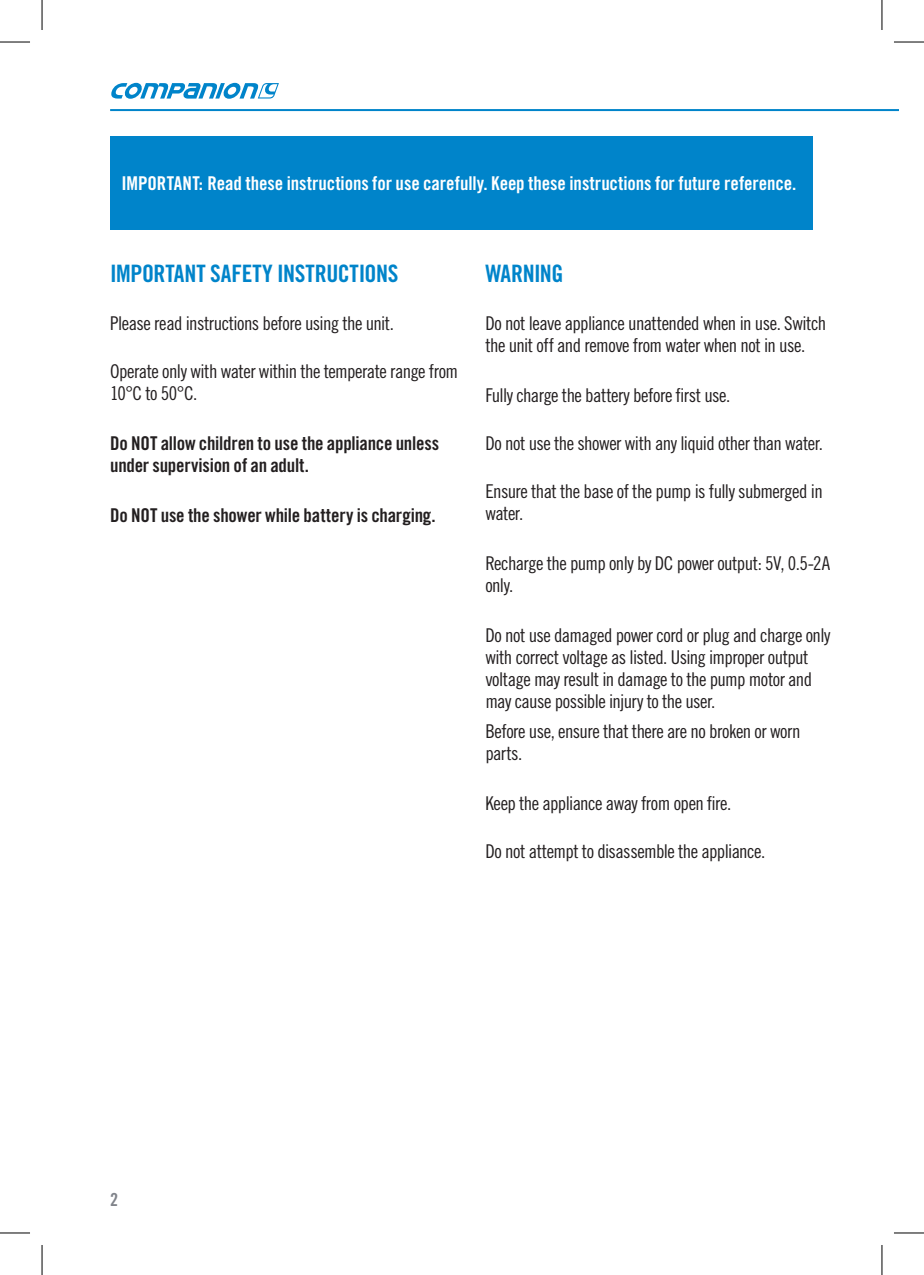
<style>
.page{position:relative;width:924px;height:1275px;background:#fff}
.page>*{position:absolute;margin:0;border:0;box-sizing:border-box;transform-origin:0 0}
.COMP-Header_1{font:24px "Trade Gothic LT Std Bd Cn 20";letter-spacing:-.015em;color:#0084ca}
.COMP-Body_Copy{font:19px/22px "Trade Gothic LT Std Cn 18";letter-spacing:-.025em;color:#231f20}
.COMP-Body_Copy-2{font:19px/22px "Trade Gothic LT Std Bd Cn 20";letter-spacing:-.01em;color:#231f20}
.t1{font:19px "Trade Gothic Bold Cond Twenty";letter-spacing:-.005em;color:#fff}
.t2{font:18px "Trade Gothic LT Std Bd Cn 20";color:#80838a}
.s1{font-family:"Trade Gothic LT Std Bd Cn 20"}
</style>
<div class="page">
<hr style="left:110px;top:109px;width:788px;height:2px;background:#0084ca">
<svg style="left:111px;top:83px;width:168px;height:16px"></svg>
<div style="left:110px;top:136px;width:702px;height:93px;background:#0084ca"></div>
<hr style="left:0;top:42px;width:30px;height:1px;background:#000">
<hr style="left:893px;top:42px;width:30px;height:1px;background:#000">
<hr style="left:0;top:1232px;width:30px;height:1px;background:#000">
<hr style="left:893px;top:1232px;width:30px;height:1px;background:#000">
<hr style="left:42px;top:0;width:1px;height:30px;background:#000">
<hr style="left:42px;top:1245px;width:1px;height:30px;background:#000">
<hr style="left:881px;top:0;width:1px;height:30px;background:#000">
<hr style="left:881px;top:1245px;width:1px;height:30px;background:#000">
<p class="t1" style="left:121px;top:171px;width:676px"><span class="s1">IMPORTANT:</span> Read these instructions for use carefully. Keep these instructions for future reference.</p>
<p class="COMP-Header_1" style="left:110px;top:259px;width:290px">IMPORTANT SAFETY INSTRUCTIONS</p>
<p class="COMP-Body_Copy" style="left:110px;top:312px;width:285px">Please read instructions before using the unit.</p>
<p class="COMP-Body_Copy" style="left:110px;top:360px;width:349px">Operate only with water within the temperate range from<br>10°C to 50°C.</p>
<p class="COMP-Body_Copy-2" style="left:110px;top:432px;width:330px">Do NOT allow children to use the appliance unless under supervision of an adult.</p>
<p class="COMP-Body_Copy-2" style="left:110px;top:504px;width:327px">Do NOT use the shower while battery is charging.</p>
<p class="COMP-Header_1" style="left:485px;top:259px;width:80px">WARNING</p>
<p class="COMP-Body_Copy" style="left:485px;top:312px;width:342px">Do not leave appliance unattended when in use. Switch the unit off and remove from water when not in use.</p>
<p class="COMP-Body_Copy" style="left:485px;top:384px;width:246px">Fully charge the battery before first use.</p>
<p class="COMP-Body_Copy" style="left:485px;top:432px;width:339px">Do not use the shower with any liquid other than water.</p>
<p class="COMP-Body_Copy" style="left:485px;top:480px;width:339px">Ensure that the base of the pump is fully submerged in water.</p>
<p class="COMP-Body_Copy" style="left:485px;top:552px;width:346px">Recharge the pump only by DC power output: 5V, 0.5-2A only.</p>
<p class="COMP-Body_Copy" style="left:485px;top:624px;width:346px">Do not use damaged power cord or plug and charge only with correct voltage as listed. Using improper output voltage may result in damage to the pump motor and may cause possible injury to the user.</p>
<p class="COMP-Body_Copy" style="left:485px;top:720px;width:316px">Before use, ensure that there are no broken or worn parts.</p>
<p class="COMP-Body_Copy" style="left:485px;top:792px;width:247px">Keep the appliance away from open fire.</p>
<p class="COMP-Body_Copy" style="left:485px;top:840px;width:281px">Do not attempt to disassemble the appliance.</p>
<p class="t2" style="left:110px;top:1189px;width:9px">2</p>
</div>
